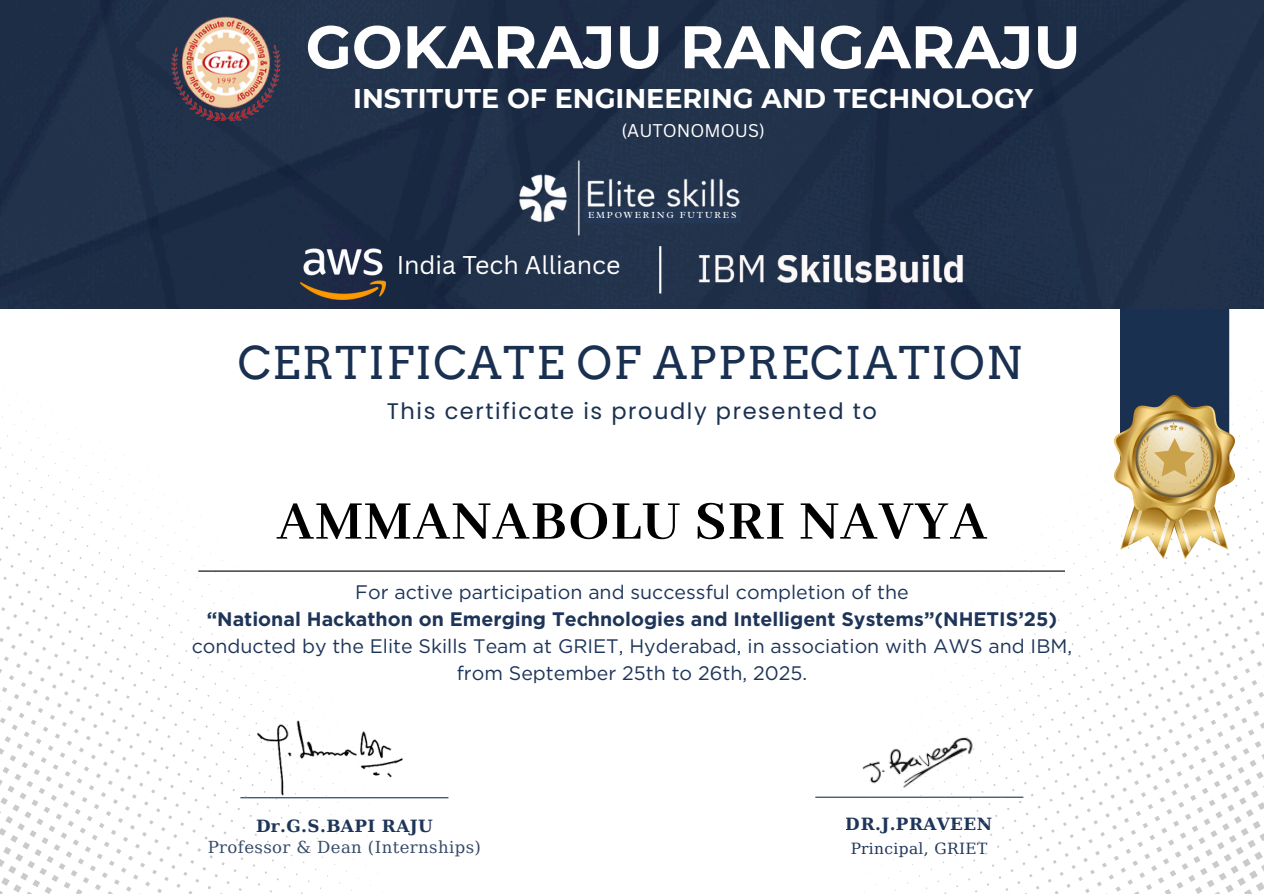
<style>
.page{position:relative;width:1264px;height:894px;background:#fff}
.page>*{position:absolute;margin:0;border:0;box-sizing:border-box;transform-origin:0 0}
.t1{font:700 60px "Abhaya Libre";letter-spacing:.025em;color:#000}
.t2{font:700 60px "Montserrat";color:#fff}
.t3{font:45px "Arvo";letter-spacing:.03em;color:#1a3050}
.t4{font:700 27px "Montserrat";color:#fff}
.t5{font:24.9px "Canva Sans";color:#fff}
.t6{font:22.5px "Poppins";letter-spacing:.07em;color:#1a3050}
.t7{font:19.5px/27px "Gotham";color:#1e3559;text-align:center}
.t8{font:700 19.5px "Gotham";color:#1e3559}
.t9{font:17.85px "Canva Sans";color:#fff}
.t10{font:700 16.8px "DejaVu Serif";letter-spacing:.025em;color:#1e3559}
.t11{font:16.5px "DejaVu Serif";letter-spacing:.025em;color:#354a68}
.t12{font:15.45px "DejaVu Serif";letter-spacing:.025em;color:#1e3559}
.t13{font:9.45px "Radley";letter-spacing:.19em;color:#fff}
</style>
<div class="page">
<div style="left:0;top:0;width:1263px;height:309px;background:#1e2f48"></div>
<hr style="left:198px;top:570px;width:866px;height:1px;background:#000">
<hr style="left:240px;top:797px;width:208px;height:1px;background:#1e3559">
<svg style="left:0;top:282px;width:442px;height:611px"></svg>
<svg style="left:804px;top:282px;width:459px;height:611px"></svg>
<img style="left:157px;top:15px;width:137px;height:105px">
<img style="left:790px;top:255px;width:173px;height:31px">
<img style="left:301px;top:231px;width:84px;height:77px">
<img style="left:474px;top:56px;width:316px;height:253px">
<div style="left:583px;top:207px;width:158px;height:16px;background:#243754;border-radius:4px"></div>
<svg style="left:1154px;top:438px;width:40px;height:39px;background:#dcc184"></svg>
<h1 class="t2" style="left:305px;top:10px;width:776px">GOKARAJU RANGARAJU</h1>
<h3 class="t4" style="left:353px;top:82px;width:681px">INSTITUTE OF ENGINEERING AND TECHNOLOGY</h3>
<p class="t9" style="left:621px;top:118px;width:145px">(AUTONOMOUS)</p>
<p class="t13" style="left:588px;top:209px;width:150px">EMPOWERING FUTURES</p>
<p class="t5" style="left:396px;top:248px;width:225px">India Tech Alliance</p>
<h2 class="t3" style="left:238px;top:336px;width:785px">CERTIFICATE OF APPRECIATION</h2>
<p class="t6" style="left:387px;top:395px;width:491px">This certificate is proudly presented to</p>
<h1 class="t1" style="left:277px;top:488px;width:712px">AMMANABOLU SRI NAVYA</h1>
<p class="t7" style="left:355px;top:578px;width:555px">For active participation and successful completion of the</p>
<p class="t8" style="left:207px;top:607px;width:852px">“National Hackathon on Emerging Technologies and Intelligent Systems”(NHETIS’25)</p>
<p class="t7" style="left:192px;top:632px;width:882px">conducted by the Elite Skills Team at GRIET, Hyderabad, in association with AWS and IBM, from September 25th to 26th, 2025.</p>
<p class="t10" style="left:256px;top:816px;width:178px">Dr.G.S.BAPI RAJU</p>
<p class="t10" style="left:845px;top:814px;width:148px">DR.J.PRAVEEN</p>
<p class="t11" style="left:208px;top:837px;width:275px">Professor &amp; Dean (Internships)</p>
<p class="t12" style="left:850px;top:839px;width:138px">Principal, GRIET</p>
</div>
